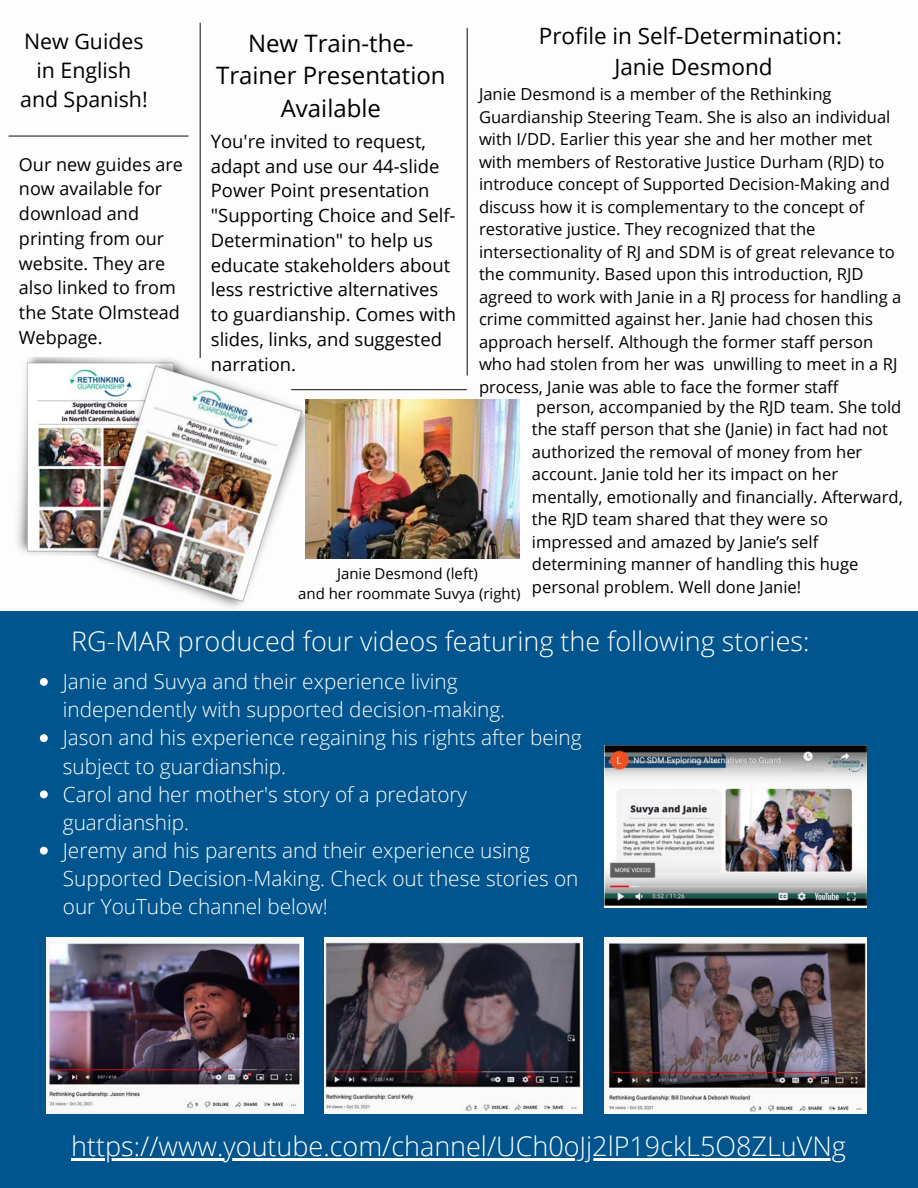
<style>
.page{position:relative;width:918px;height:1188px;background:#fff}
.page>*{position:absolute;margin:0;border:0;box-sizing:border-box;transform-origin:0 0}
.t1{font:300 27px "Open Sans";color:#fff}
.t2{font:24px/32.7px "Open Sans";color:#000;text-align:center}
.t3{font:22.5px/31.5px "Open Sans";color:#000;text-align:center}
.t4{font:21.3px/29.2px "Open Sans";color:#000;text-align:center}
.t5{font:300 20.85px/28.2px "Open Sans";color:#fff}
.t6{font:18.45px/24.8px "Open Sans";color:#000}
.t7{font:18px/24.8px "Open Sans";color:#000}
.t8{font:16.5px/22.5px "Open Sans";color:#000}
.t9{font:15px/20.2px "Open Sans";color:#000;text-align:center}
</style>
<div class="page">
<div style="left:0;top:611px;width:918px;height:577px;background:#00558e"></div>
<img style="left:605px;top:938px;width:262px;height:175px">
<img style="left:47px;top:938px;width:256px;height:175px">
<img style="left:324px;top:938px;width:259px;height:175px">
<img style="left:605px;top:746px;width:262px;height:162px">
<img style="left:17px;top:358px;width:58px;height:198px">
<img style="left:75px;top:345px;width:249px;height:263px">
<hr style="left:9px;top:136px;width:180px;height:1px;background:#2a232c">
<hr style="left:200px;top:23px;width:1px;height:335px;background:#2a232c">
<hr style="left:467px;top:28px;width:1px;height:347px;background:#2a232c">
<hr style="left:291px;top:389px;width:176px;height:1px;background:#2a232c">
<img style="left:305px;top:399px;width:214px;height:160px">
<hr style="left:71px;top:1158px;width:776px;height:3px;background:#fff">
<svg style="left:40px;top:678px;width:8px;height:8px"></svg>
<svg style="left:40px;top:734px;width:8px;height:8px"></svg>
<svg style="left:40px;top:790px;width:8px;height:8px"></svg>
<svg style="left:40px;top:847px;width:8px;height:8px"></svg>
<p class="t4" style="left:20px;top:26px;width:129px">New Guides in English and Spanish!</p>
<p class="t7" style="left:19px;top:151px;width:166px">Our new guides are now available for download and printing from our website. They are also linked to from the State Olmstead<br>Webpage.</p>
<h2 class="t2" style="left:216px;top:26px;width:231px">New Train-the-<br>Trainer Presentation<br>Available</h2>
<h3 class="t3" style="left:539px;top:19px;width:305px">Profile in Self-Determination:<br>Janie Desmond</h3>
<p class="t8" style="left:479px;top:82px;width:424px">Janie Desmond is a member of the Rethinking Guardianship Steering Team. She is also an individual with I/DD. Earlier this year she and her mother met with members of Restorative Justice Durham (RJD) to introduce concept of Supported Decision-Making and discuss how it is complementary to the concept of restorative justice. They recognized that the intersectionality of RJ and SDM is of great relevance to the community. Based upon this introduction, RJD agreed to work with Janie in a RJ process for handling a crime committed against her. Janie had chosen this approach herself. Although the former staff person who had stolen from her was unwilling to meet in a RJ process, Janie was able to face the former staff</p>
<p class="t6" style="left:211px;top:128px;width:247px">You're invited to request, adapt and use our 44-slide<br>Power Point presentation "Supporting Choice and Self-<br>Determination" to help us educate stakeholders about less restrictive alternatives to guardianship. Comes with slides, links, and suggested narration.</p>
<p class="t9" style="left:298px;top:563px;width:224px">Janie Desmond (left)<br>and her roommate Suvya (right)</p>
<p class="t8" style="left:532px;top:395px;width:372px">person, accompanied by the RJD team. She told the staff person that she (Janie) in fact had not authorized the removal of money from her account. Janie told her its impact on her mentally, emotionally and financially. Afterward, the RJD team shared that they were so impressed and amazed by Janie’s self determining manner of handling this huge personal problem. Well done Janie!</p>
<h1 class="t1" style="left:71px;top:623px;width:740px">RG-MAR produced four videos featuring the following stories:</h1>
<p class="t5" style="left:63px;top:667px;width:520px">Janie and Suvya and their experience living independently with supported decision-making.<br>Jason and his experience regaining his rights after being subject to guardianship.<br>Carol and her mother's story of a predatory guardianship.<br>Jeremy and his parents and their experience using Supported Decision-Making. Check out these stories on our YouTube channel below!</p>
<h1 class="t1" style="left:71px;top:1127px;width:776px">https://www.youtube.com/channel/UCh0oJj2lP19ckL5O8ZLuVNg</h1>
</div>
